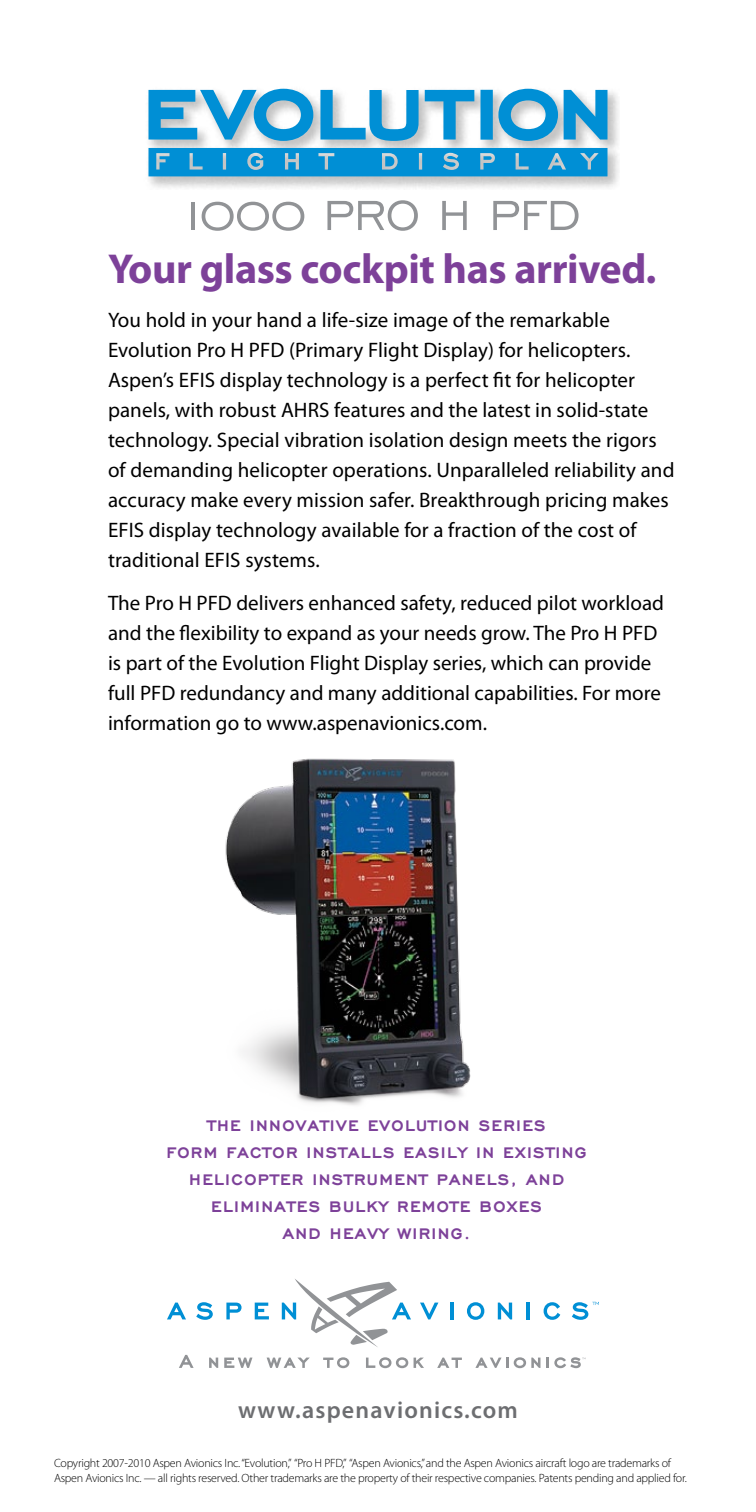
<style>
.page{position:relative;width:756px;height:1512px;background:#fff}
.page>*{position:absolute;margin:0;border:0;box-sizing:border-box;transform-origin:0 0}
.t1{font:54px "Engravers Gothic BT";letter-spacing:-.01em;color:#919396}
.t2{font:700 42px "Myriad Pro";letter-spacing:-.01em;color:#7d4199}
.t3{font:600 24px "Myriad Pro";letter-spacing:.05em;color:#6d6e71}
.t4{font:21px/30px "Myriad Pro";letter-spacing:.005em;color:#000}
.t5{font:800 18px "Engravers Gothic BT";letter-spacing:.115em;color:#7d4199}
.t6{font:300 12px/15px "Myriad Pro";letter-spacing:-.02em;color:#000}
</style>
<div class="page">
<svg style="left:167px;top:1303px;width:19px;height:16px"></svg>
<svg style="left:196px;top:1302px;width:17px;height:18px"></svg>
<svg style="left:226px;top:1303px;width:16px;height:16px"></svg>
<svg style="left:255px;top:1303px;width:14px;height:16px"></svg>
<svg style="left:420px;top:1303px;width:18px;height:16px"></svg>
<hr style="left:450px;top:1302px;width:4px;height:18px;background:#008fd5">
<svg style="left:467px;top:1302px;width:17px;height:18px"></svg>
<svg style="left:498px;top:1303px;width:14px;height:16px"></svg>
<hr style="left:527px;top:1302px;width:3px;height:18px;background:#008fd5">
<svg style="left:544px;top:1302px;width:16px;height:18px"></svg>
<svg style="left:282px;top:1279px;width:129px;height:68px"></svg>
<svg style="left:572px;top:1302px;width:27px;height:18px"></svg>
<svg style="left:179px;top:1355px;width:15px;height:13px"></svg>
<svg style="left:209px;top:1358px;width:9px;height:10px"></svg>
<svg style="left:224px;top:1358px;width:28px;height:10px"></svg>
<svg style="left:267px;top:1358px;width:42px;height:10px"></svg>
<svg style="left:323px;top:1357px;width:26px;height:11px"></svg>
<svg style="left:366px;top:1357px;width:42px;height:11px"></svg>
<svg style="left:414px;top:1358px;width:10px;height:10px"></svg>
<svg style="left:437px;top:1358px;width:25px;height:10px"></svg>
<svg style="left:475px;top:1358px;width:33px;height:10px"></svg>
<svg style="left:514px;top:1357px;width:26px;height:11px"></svg>
<svg style="left:547px;top:1357px;width:39px;height:11px"></svg>
<img style="left:225px;top:758px;width:246px;height:347px">
<div style="left:142px;top:84px;width:478px;height:105px;background:#000;opacity:.24"></div>
<svg style="left:148px;top:89px;width:460px;height:87px"></svg>
<h1 class="t1" style="left:175px;top:185px;width:407px">1000 pRO H PFD</h1>
<h2 class="t2" style="left:108px;top:242px;width:550px">Your glass cockpit has arrived.</h2>
<p class="t4" style="left:108px;top:304px;width:568px">You hold in your hand a life-size image of the remarkable Evolution Pro H PFD (Primary Flight Display) for helicopters.<br>Aspen’s EFIS display technology is a perfect fit for helicopter panels, with robust AHRS features and the latest in solid-state technology. Special vibration isolation design meets the rigors of demanding helicopter operations. Unparalleled reliability and accuracy make every mission safer. Breakthrough pricing makes EFIS display technology available for a fraction of the cost of traditional EFIS systems.</p>
<p class="t4" style="left:108px;top:588px;width:558px">The Pro H PFD delivers enhanced safety, reduced pilot workload and the flexibility to expand as your needs grow. The Pro H PFD is part of the Evolution Flight Display series, which can provide full PFD redundancy and many additional capabilities. For more information go to www.aspenavionics.com.</p>
<p class="t5" style="left:208px;top:1115px;width:339px">THE INNOVATIVE EVOLUTION SERIES</p>
<p class="t5" style="left:167px;top:1142px;width:421px">FORM FACTOR INSTALLS EASILY IN EXISTING</p>
<p class="t5" style="left:190px;top:1169px;width:12px">HELICO</p>
<p class="t5" style="left:258px;top:1169px;width:307px">PTER INSTRUMENT PANELS, AND</p>
<p class="t5" style="left:212px;top:1196px;width:332px">ELIMINATES BULKY REMOTE BOXES</p>
<p class="t5" style="left:283px;top:1223px;width:188px">AND HEAVY WIRING.</p>
<p class="t3" style="left:238px;top:1395px;width:281px">www.aspenavionics.com</p>
<p class="t6" style="left:54px;top:1455px;width:634px">Copyright 2007-2010 Aspen Avionics Inc. “Evolution,” “Pro H PFD,” “Aspen Avionics,” and the Aspen Avionics aircraft logo are trademarks of<br>Aspen Avionics Inc. — all rights reserved. Other trademarks are the property of their respective companies. Patents pending and applied for.</p>
</div>
